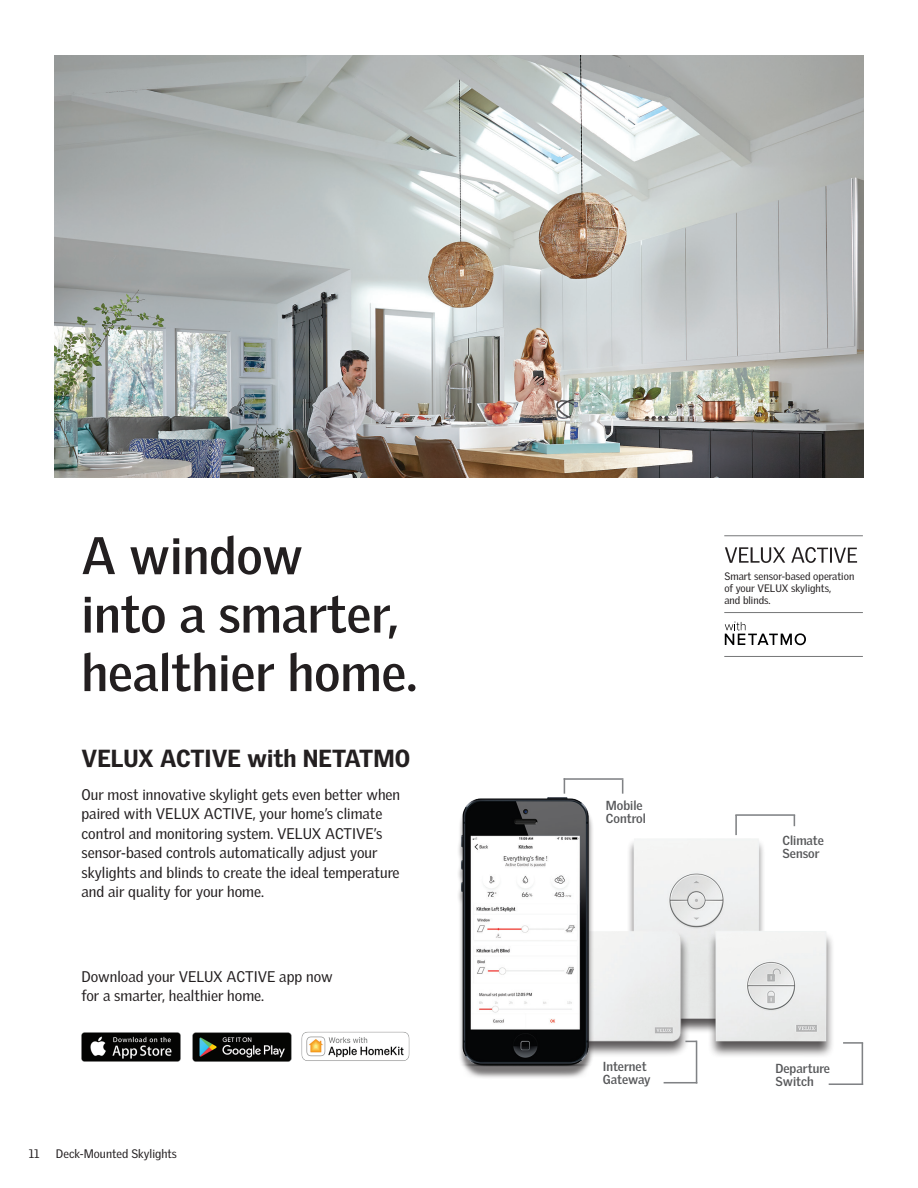
<style>
.page{position:relative;width:918px;height:1188px;background:#fff}
.page>*{position:absolute;margin:0;border:0;box-sizing:border-box;transform-origin:0 0}
.t1{font:700 51px/58.5px "Velux Gothic";color:#231f20}
.t2{font:900 24px "Velux Gothic";color:#231f20}
.t3{font:15px/19.5px "Velux Gothic";color:#231f20}
.t4{font:700 12.75px/13px "Velux Gothic";color:#57585a}
.t5{font:12px "Velux Gothic";color:#231f20}
.t6{font:10.5px/12px "Velux Gothic";color:#231f20}
</style>
<div class="page">
<img style="left:82px;top:1032px;width:99px;height:29px">
<img style="left:192px;top:1032px;width:99px;height:29px">
<img style="left:301px;top:1031px;width:109px;height:30px">
<img style="left:630px;top:835px;width:134px;height:197px">
<div style="left:563px;top:931px;width:127px;height:127px;background:#231f20;opacity:.75"></div>
<img style="left:593px;top:927px;width:92px;height:125px">
<div style="left:708px;top:931px;width:126px;height:128px;background:#231f20;opacity:.75"></div>
<img style="left:710px;top:927px;width:121px;height:121px">
<div style="left:456px;top:802px;width:137px;height:278px;background:#231f20;opacity:.6"></div>
<img style="left:460px;top:792px;width:133px;height:277px">
<hr style="left:735px;top:815px;width:2px;height:20px;background:#808285">
<hr style="left:735px;top:814px;width:60px;height:2px;background:#808285">
<hr style="left:843px;top:1042px;width:20px;height:2px;background:#808285">
<hr style="left:829px;top:1083px;width:34px;height:2px;background:#808285">
<hr style="left:862px;top:1043px;width:1px;height:42px;background:#808285">
<hr style="left:664px;top:1082px;width:33px;height:2px;background:#808285">
<hr style="left:696px;top:1041px;width:1px;height:43px;background:#808285">
<svg style="left:564px;top:780px;width:1px;height:14px"></svg>
<svg style="left:622px;top:780px;width:1px;height:14px"></svg>
<hr style="left:564px;top:778px;width:59px;height:2px;background:#808285">
<img style="left:54px;top:55px;width:810px;height:422px">
<svg style="left:725px;top:547px;width:132px;height:16px"></svg>
<svg style="left:725px;top:622px;width:81px;height:23px"></svg>
<hr style="left:724px;top:612px;width:139px;height:1px;background:#767778">
<hr style="left:724px;top:536px;width:139px;height:1px;background:#767778">
<hr style="left:724px;top:656px;width:139px;height:1px;background:#767778">
<p class="t1" style="left:81px;top:526px;width:337px">A window<br>into a smarter, healthier home.</p>
<p class="t2" style="left:81px;top:743px;width:330px">VELUX ACTIVE with NETATMO</p>
<p class="t3" style="left:81px;top:784px;width:320px">Our most innovative skylight gets even better when paired with VELUX ACTIVE, your home’s climate control and monitoring system. VELUX ACTIVE’s sensor-based controls automatically adjust your skylights and blinds to create the ideal temperature and air quality for your home.</p>
<p class="t3" style="left:81px;top:967px;width:253px">Download your VELUX ACTIVE app now for a smarter, healthier home.</p>
<p class="t5" style="left:29px;top:1147px;width:12px">11</p>
<p class="t5" style="left:56px;top:1147px;width:123px">Deck-Mounted Skylights</p>
<p class="t4" style="left:606px;top:798px;width:42px">Mobile<br>Control</p>
<p class="t6" style="left:724px;top:570px;width:131px">Smart sensor-based operation of your VELUX skylights,<br>and blinds.</p>
<p class="t4" style="left:782px;top:834px;width:43px">Climate<br>Sensor</p>
<p class="t4" style="left:603px;top:1060px;width:49px">Internet<br>Gateway</p>
<p class="t4" style="left:775px;top:1062px;width:56px">Departure<br>Switch</p>
</div>
